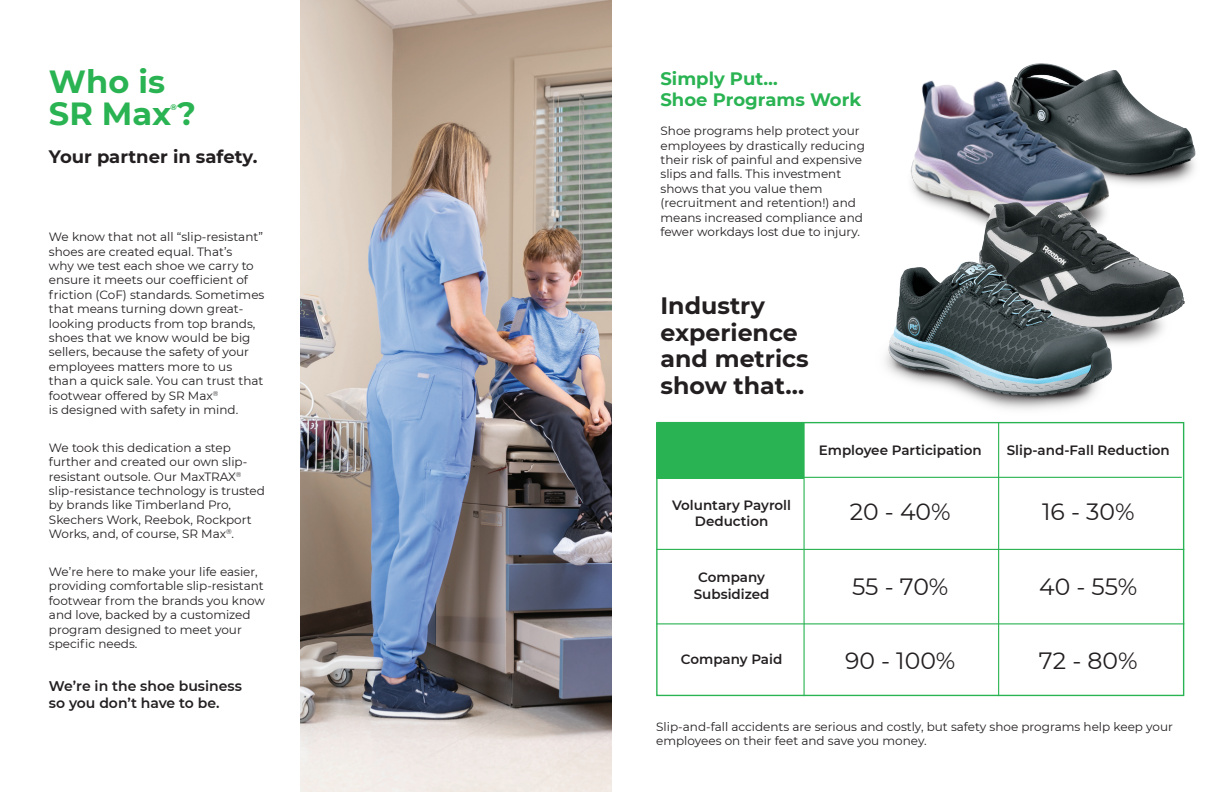
<style>
.page{position:relative;width:1224px;height:792px;background:#fff}
.page>*{position:absolute;margin:0;border:0;box-sizing:border-box;transform-origin:0 0}
.t1{font:700 32px/32px "Montserrat";color:#2ab352}
.t2{font:700 23.7px/26.6px "Montserrat";color:#231f20}
.t3{font:23.5px "Montserrat";color:#231f20}
.t4{font:700 18px/21.6px "Montserrat";color:#2ab352}
.t5{font:700 18px "Montserrat";color:#231f20}
.t6{font:600 14px/16.8px "Montserrat";color:#231f20}
.t7{font:600 13.5px/16.2px "Montserrat";color:#231f20;text-align:center}
.t8{font:12px/14.4px "Montserrat";color:#231f20}
.t9{font:700 8.2px "Montserrat";color:#2ab352}
</style>
<div class="page">
<img style="left:1017px;top:64px;width:179px;height:121px">
<img style="left:910px;top:75px;width:203px;height:142px">
<img style="left:967px;top:199px;width:218px;height:145px">
<img style="left:866px;top:242px;width:268px;height:180px">
<hr style="left:656px;top:549px;width:528px;height:1px;background:#2ab352">
<hr style="left:656px;top:623px;width:528px;height:1px;background:#2ab352">
<hr style="left:804px;top:423px;width:1px;height:273px;background:#2ab352">
<hr style="left:662px;top:477px;width:520px;height:1px;background:#2ab352">
<hr style="left:998px;top:423px;width:1px;height:273px;background:#2ab352">
<div style="left:656px;top:422px;width:528px;height:274px;border:1px solid #2ab352"></div>
<div style="left:656px;top:423px;width:148px;height:55px;background:#2ab352"></div>
<img style="left:300px;top:0;width:312px;height:792px">
<h1 class="t1" style="left:49px;top:64px;width:149px">Who is<br>SR Max ?</h1>
<p class="t9" style="left:171px;top:101px;width:8px">®</p>
<h3 class="t5" style="left:49px;top:143px;width:210px">Your partner in safety.</h3>
<p class="t8" style="left:49px;top:229px;width:217px">We know that not all “slip-resistant” shoes are created equal. That’s<br>why we test each shoe we carry to ensure it meets our coefficient of friction (CoF) standards. Sometimes that means turning down great&shy;looking products from top brands, shoes that we know would be big sellers, because the safety of your employees matters more to us<br>than a quick sale. You can trust that footwear offered by SR Max<sup>®<br></sup>is designed with safety in mind.</p>
<p class="t8" style="left:49px;top:440px;width:218px">We took this dedication a step further and created our own slip&shy;resistant outsole. Our MaxTRAX<sup>® </sup>slip-resistance technology is trusted by brands like Timberland Pro,<br>Skechers Work, Reebok, Rockport<br>Works, and, of course, SR Max<sup>®</sup>.</p>
<p class="t8" style="left:49px;top:564px;width:218px">We’re here to make your life easier, providing comfortable slip-resistant footwear from the brands you know and love, backed by a customized program designed to meet your specific needs.</p>
<p class="t6" style="left:49px;top:678px;width:195px">We’re in the shoe business so you don’t have to be.</p>
<h3 class="t4" style="left:661px;top:67px;width:202px">Simply Put…<br>Shoe Programs Work</h3>
<p class="t8" style="left:661px;top:123px;width:206px">Shoe programs help protect your employees by drastically reducing their risk of painful and expensive slips and falls. This investment shows that you value them (recruitment and retention!) and means increased compliance and fewer workdays lost due to injury.</p>
<h2 class="t2" style="left:661px;top:291px;width:150px">Industry experience and metrics show that…</h2>
<p class="t7" style="left:672px;top:496px;width:120px">Voluntary Payroll<br>Deduction</p>
<p class="t7" style="left:694px;top:569px;width:77px">Company<br>Subsidized</p>
<p class="t7" style="left:819px;top:441px;width:164px">Employee Participation</p>
<p class="t7" style="left:1007px;top:441px;width:165px">Slip-and-Fall Reduction</p>
<h3 class="t3" style="left:850px;top:495px;width:102px">20 - 40%</h3>
<h3 class="t3" style="left:852px;top:571px;width:98px">55 - 70%</h3>
<h3 class="t3" style="left:1042px;top:495px;width:94px">16 - 30%</h3>
<h3 class="t3" style="left:1039px;top:571px;width:100px">40 - 55%</h3>
<p class="t7" style="left:681px;top:650px;width:103px">Company Paid</p>
<h3 class="t3" style="left:845px;top:644px;width:112px">90 - 100%</h3>
<h3 class="t3" style="left:1039px;top:644px;width:100px">72 - 80%</h3>
<p class="t8" style="left:656px;top:719px;width:518px">Slip-and-fall accidents are serious and costly, but safety shoe programs help keep your employees on their feet and save you money.</p>
</div>
